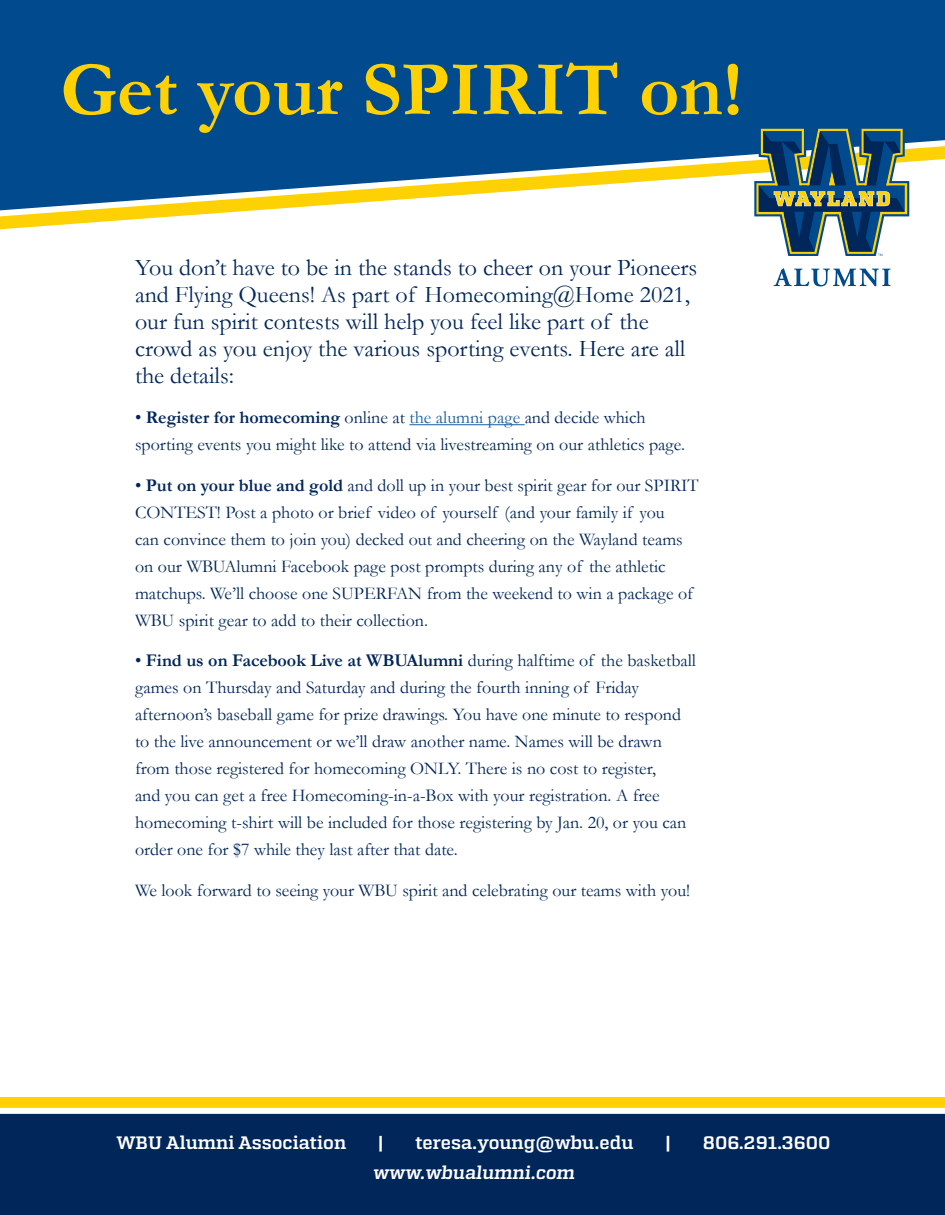
<style>
.page{position:relative;width:945px;height:1215px;background:#fff}
.page>*{position:absolute;margin:0;border:0;box-sizing:border-box;transform-origin:0 0}
.t1{font:700 78px "Garamond";color:#fed105}
.t2{font:24px/27px "Garamond";color:#00265a}
.t3{font:18px/27px "Garamond";color:#00265a}
.t4{font:500 18px "Atletico";color:#fff}
.s1{font-weight:700}
.s2{color:#175d9e}
</style>
<div class="page">
<div style="left:0;top:1097px;width:945px;height:114px;background:#fed105"></div>
<svg style="left:0;top:0;width:945px;height:220px"></svg>
<hr style="left:409px;top:424px;width:116px;height:1px;background:#175d9e">
<div style="left:0;top:1108px;width:945px;height:107px;background:#00265a"></div>
<svg style="left:754px;top:127px;width:155px;height:129px"></svg>
<svg style="left:774px;top:268px;width:117px;height:18px"></svg>
<p class="t1" style="left:60px;top:37px;width:684px">Get your SPIRIT on!</p>
<p class="t2" style="left:135px;top:253px;width:564px">You don’t have to be in the stands to cheer on your Pioneers and Flying Queens! As part of Homecoming@Home 2021, our fun spirit contests will help you feel like part of the crowd as you enjoy the various sporting events. Here are all the details:</p>
<p class="t3" style="left:135px;top:404px;width:552px">• <span class="s1">Register for homecoming</span> online at <span class="s2">the alumni page</span> and decide which sporting events you might like to attend via livestreaming on our athletics page.</p>
<p class="t3" style="left:135px;top:471px;width:565px">• <span class="s1">Put on your blue and gold</span> and doll up in your best spirit gear for our SPIRIT CONTEST! Post a photo or brief video of yourself (and your family if you<br>can convince them to join you) decked out and cheering on the Wayland teams on our WBUAlumni Facebook page post prompts during any of the athletic matchups. We’ll choose one SUPERFAN from the weekend to win a package of WBU spirit gear to add to their collection.</p>
<p class="t3" style="left:135px;top:647px;width:563px">• <span class="s1">Find us on Facebook Live at WBUAlumni</span> during halftime of the basketball games on Thursday and Saturday and during the fourth inning of Friday afternoon’s baseball game for prize drawings. You have one minute to respond to the live announcement or we’ll draw another name. Names will be drawn from those registered for homecoming ONLY. There is no cost to register,<br>and you can get a free Homecoming-in-a-Box with your registration. A free homecoming t-shirt will be included for those registering by Jan. 20, or you can order one for $7 while they last after that date.</p>
<p class="t3" style="left:135px;top:876px;width:557px">We look forward to seeing your WBU spirit and celebrating our teams with you!</p>
<p class="t4" style="left:116px;top:1132px;width:231px">WBU Alumni Association</p>
<p class="t4" style="left:378px;top:1132px;width:7px">|</p>
<p class="t4" style="left:416px;top:1132px;width:220px">teresa.young@wbu.edu</p>
<p class="t4" style="left:665px;top:1132px;width:7px">|</p>
<p class="t4" style="left:703px;top:1132px;width:129px">806.291.3600</p>
<p class="t4" style="left:373px;top:1162px;width:206px">www.wbualumni.com</p>
</div>
